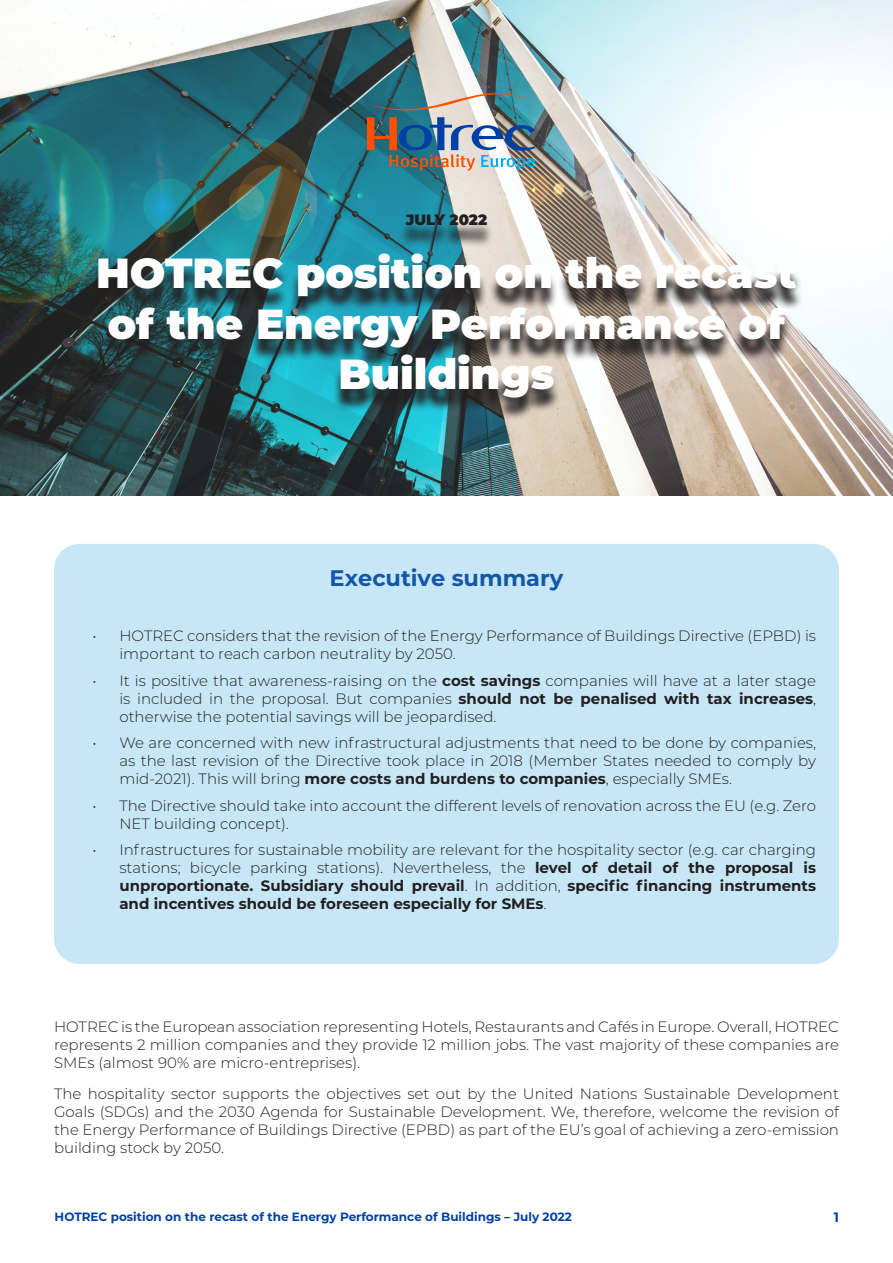
<style>
.page{position:relative;width:893px;height:1263px;background:#fff}
.page>*{position:absolute;margin:0;border:0;box-sizing:border-box;transform-origin:0 0}
.t1{font:900 42px/50.4px "Montserrat";color:#fff;text-align:center}
.t2{font:700 22.5px "Montserrat";color:#1358a7}
.t3{font:300 15px/18px "Montserrat";color:#231f20;text-align:justify}
.t4{font:900 15px "Montserrat";color:#231f20}
.t5{font:700 13.5px "Montserrat";color:#0040a6}
.t6{font:700 12px "Montserrat";color:#0040a6}
.s1{font-weight:700}
</style>
<div class="page">
<img style="left:0;top:0;width:893px;height:495px">
<svg style="left:398px;top:221px;width:96px;height:27px;background:#5a919b"></svg>
<svg style="left:90px;top:261px;width:713px;height:160px;background:#627d7e"></svg>
<svg style="left:366px;top:93px;width:169px;height:18px;background:#77989a"></svg>
<img style="left:367px;top:117px;width:168px;height:54px">
<div style="left:54px;top:544px;width:785px;height:420px;background:#c7e7f7;border-radius:26px"></div>
<p class="t4" style="left:406px;top:209px;width:83px">JULY 2022</p>
<p class="t1" style="left:96px;top:246px;width:702px">HOTREC position on the recast of the Energy Performance of<br>Buildings</p>
<p class="t2" style="left:330px;top:562px;width:235px">Executive summary</p>
<p class="t3" style="left:119px;top:626px;width:698px;text-indent:-27px">• HOTREC considers that the revision of the Energy Performance of Buildings Directive (EPBD) is important to reach carbon neutrality by 2050.</p>
<p class="t3" style="left:119px;top:671px;width:698px;text-indent:-27px">• It is positive that awareness-raising on the <span class="s1">cost savings</span> companies will have at a later stage is included in the proposal. But companies <span class="s1">should not be penalised with tax increases</span>, otherwise the potential savings will be jeopardised.</p>
<p class="t3" style="left:119px;top:733px;width:698px;text-indent:-27px">• We are concerned with new infrastructural adjustments that need to be done by companies, as the last revision of the Directive took place in 2018 (Member States needed to comply by mid-2021). This will bring <span class="s1">more costs and burdens to companies</span>, especially SMEs.</p>
<p class="t3" style="left:119px;top:796px;width:698px;text-indent:-27px">• The Directive should take into account the different levels of renovation across the EU (e.g. Zero<br>NET building concept).</p>
<p class="t3" style="left:119px;top:840px;width:698px;text-indent:-27px">• Infrastructures for sustainable mobility are relevant for the hospitality sector (e.g. car charging stations; bicycle parking stations). Nevertheless, the <span class="s1">level of detail of the proposal is unproportionate. Subsidiary should prevail</span>. In addition, <span class="s1">specific financing instruments and incentives should be foreseen especially for SMEs</span>.</p>
<p class="t3" style="left:54px;top:1017px;width:786px">HOTREC is the European association representing Hotels, Restaurants and Cafés in Europe. Overall, HOTREC represents 2 million companies and they provide 12 million jobs. The vast majority of these companies are SMEs (almost 90% are micro-entreprises).</p>
<p class="t3" style="left:54px;top:1084px;width:786px">The hospitality sector supports the objectives set out by the United Nations Sustainable Development Goals (SDGs) and the 2030 Agenda for Sustainable Development. We, therefore, welcome the revision of the Energy Performance of Buildings Directive (EPBD) as part of the EU’s goal of achieving a zero-emission building stock by 2050.</p>
<p class="t6" style="left:55px;top:1208px;width:519px">HOTREC position on the recast of the Energy Performance of Buildings – July 2022</p>
<p class="t5" style="left:834px;top:1207px;width:7px">1</p>
</div>
